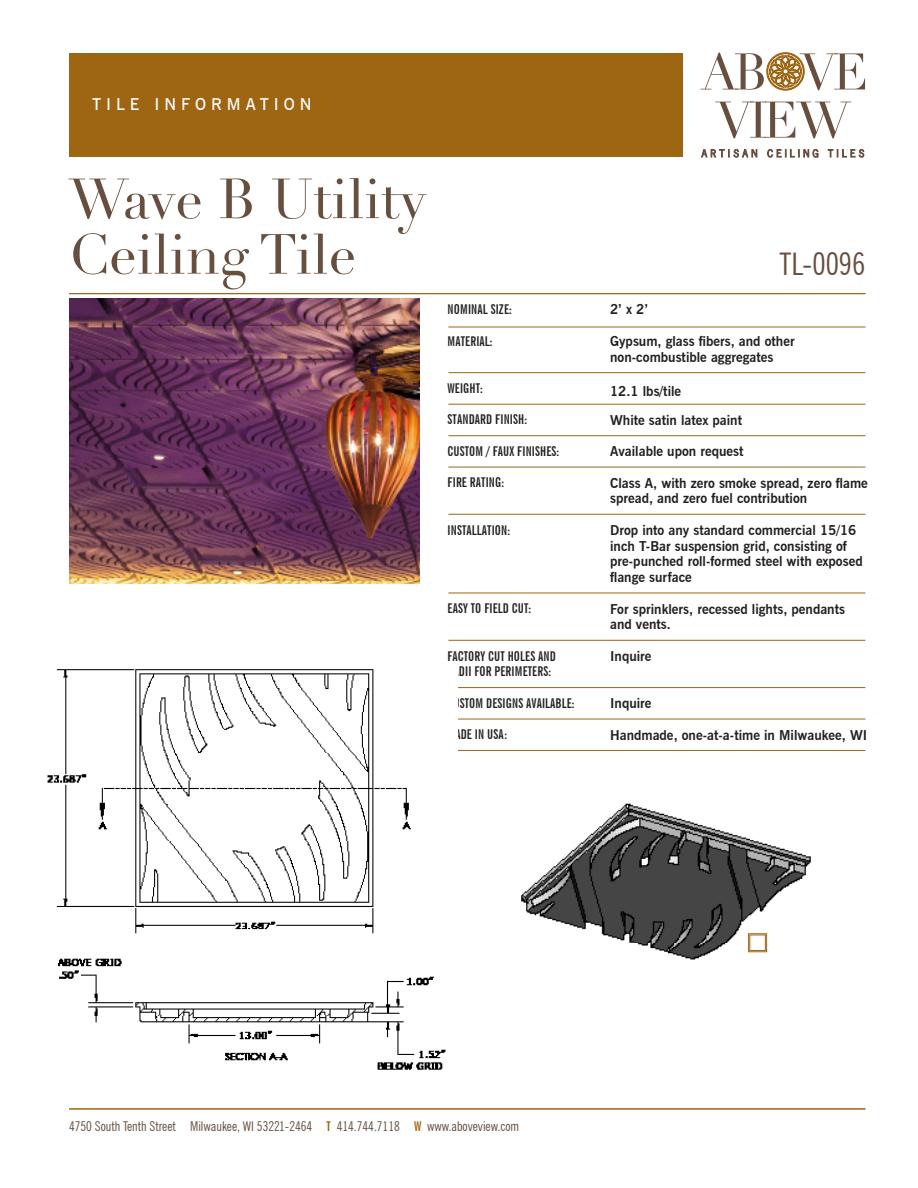
<style>
.page{position:relative;width:918px;height:1188px;background:#fff}
.page>*{position:absolute;margin:0;border:0;box-sizing:border-box;transform-origin:0 0}
.t1{font:55.5px "Didot";color:#674e3f}
.t2{font:condensed 31.2px "News Gothic BT";color:#674e3f}
.t3{font:600 16.5px "News Gothic BT";letter-spacing:.3em;color:#fff}
.t4{font:700 13.5px/15.8px "News Gothic BT";color:#231f20}
.t5{font:700 extra-condensed 13.5px/15.8px "News Gothic BT";letter-spacing:.01em;color:#231f20}
.t6{font:condensed 13.5px "News Gothic BT";color:#674e3f}
.s1{font-weight:700;font-stretch:extra-condensed;color:#9e6512}
</style>
<div class="page">
<svg style="left:701px;top:149px;width:56px;height:8px"></svg>
<svg style="left:767px;top:149px;width:51px;height:8px"></svg>
<svg style="left:828px;top:149px;width:36px;height:8px"></svg>
<svg style="left:715px;top:102px;width:136px;height:36px"></svg>
<svg style="left:701px;top:53px;width:164px;height:37px"></svg>
<div style="left:69px;top:53px;width:614px;height:104px;background:#9e6512"></div>
<hr style="left:69px;top:1108px;width:797px;height:2px;background:#9e6512">
<hr style="left:448px;top:327px;width:417px;height:1px;background:#9e6512">
<hr style="left:448px;top:372px;width:417px;height:1px;background:#9e6512">
<hr style="left:448px;top:404px;width:417px;height:1px;background:#9e6512">
<hr style="left:448px;top:435px;width:417px;height:1px;background:#9e6512">
<hr style="left:448px;top:467px;width:417px;height:1px;background:#9e6512">
<hr style="left:448px;top:514px;width:417px;height:1px;background:#9e6512">
<hr style="left:448px;top:593px;width:417px;height:1px;background:#9e6512">
<hr style="left:448px;top:640px;width:417px;height:1px;background:#9e6512">
<hr style="left:448px;top:687px;width:417px;height:1px;background:#9e6512">
<hr style="left:448px;top:719px;width:417px;height:1px;background:#9e6512">
<hr style="left:448px;top:750px;width:417px;height:1px;background:#9e6512">
<hr style="left:69px;top:293px;width:796px;height:1px;background:#9e6512">
<img style="left:47px;top:669px;width:410px;height:401px">
<img style="left:521px;top:803px;width:290px;height:157px">
<img style="left:69px;top:299px;width:351px;height:284px">
<svg style="left:748px;top:933px;width:19px;height:19px"></svg>
<p class="t3" style="left:92px;top:94px;width:221px">TILE INFORMATION</p>
<p class="t1" style="left:69px;top:166px;width:359px">Wave B Utility</p>
<p class="t1" style="left:69px;top:221px;width:289px">Ceiling Tile</p>
<p class="t5" style="left:448px;top:301px;width:66px">NOMINAL SIZE:</p>
<p class="t5" style="left:448px;top:333px;width:46px">MATERIAL:</p>
<p class="t5" style="left:448px;top:380px;width:37px">WEIGHT:</p>
<p class="t5" style="left:448px;top:412px;width:81px">STANDARD FINISH:</p>
<p class="t5" style="left:448px;top:443px;width:113px">CUSTOM / FAUX FINISHES:</p>
<p class="t5" style="left:448px;top:475px;width:58px">FIRE RATING:</p>
<p class="t5" style="left:448px;top:522px;width:64px">INSTALLATION:</p>
<p class="t5" style="left:448px;top:601px;width:85px">EASY TO FIELD CUT:</p>
<p class="t5" style="left:448px;top:648px;width:110px">FACTORY CUT HOLES AND<br>RADII FOR PERIMETERS:</p>
<p class="t5" style="left:448px;top:695px;width:128px">CUSTOM DESIGNS AVAILABLE:</p>
<p class="t5" style="left:448px;top:727px;width:61px">MADE IN USA:</p>
<p class="t2" style="left:779px;top:245px;width:88px">TL-0096</p>
<p class="t4" style="left:610px;top:302px;width:40px">2’ x 2’</p>
<p class="t4" style="left:610px;top:333px;width:186px">Gypsum, glass fibers, and other non-combustible aggregates</p>
<p class="t4" style="left:610px;top:383px;width:73px">12.1 lbs/tile</p>
<p class="t4" style="left:610px;top:412px;width:133px">White satin latex paint</p>
<p class="t4" style="left:610px;top:443px;width:135px">Available upon request</p>
<p class="t4" style="left:610px;top:475px;width:259px">Class A, with zero smoke spread, zero flame spread, and zero fuel contribution</p>
<p class="t4" style="left:610px;top:522px;width:254px">Drop into any standard commercial 15/16 inch T-Bar suspension grid, consisting of pre-punched roll-formed steel with exposed flange surface</p>
<p class="t4" style="left:610px;top:601px;width:236px">For sprinklers, recessed lights, pendants and vents.</p>
<p class="t4" style="left:610px;top:648px;width:43px">Inquire</p>
<p class="t4" style="left:610px;top:695px;width:43px">Inquire</p>
<p class="t4" style="left:610px;top:727px;width:259px">Handmade, one-at-a-time in Milwaukee, WI</p>
<p class="t6" style="left:69px;top:1118px;width:452px">4750 South Tenth Street Milwaukee, WI 53221-2464 <span class="s1">T</span> 414.744.7118 <span class="s1">W</span> www.aboveview.com</p>
</div>
